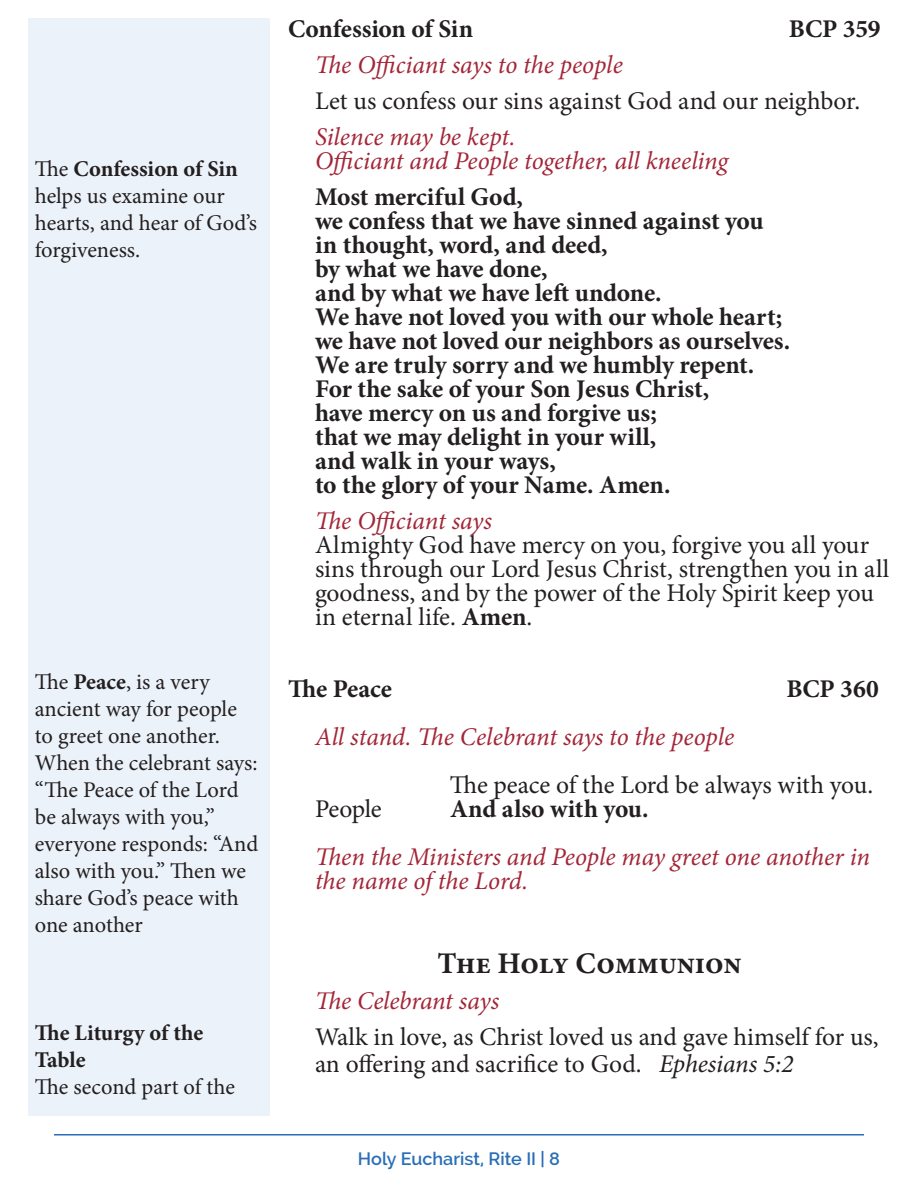
<style>
.page{position:relative;width:918px;height:1188px;background:#fff}
.page>*{position:absolute;margin:0;border:0;box-sizing:border-box;transform-origin:0 0}
.People{font:700 30px "Minion Pro";color:#231f20}
.Rubric{font:700 25.5px/24px "Minion Pro";letter-spacing:-.015em;color:#231f20}
.Section_Header{font:25.5px/24px "Minion Pro";letter-spacing:-.005em;color:#231f20}
.Rubric-2{font:italic 25.5px/24px "Minion Pro";letter-spacing:-.005em;color:#a32638}
.People-2{font:700 25.5px "Minion Pro";letter-spacing:-.01em;color:#231f20}
.Section_Header-2{font:italic 25.5px "Minion Pro";letter-spacing:-.015em;color:#a32638}
.t1{font:22.5px/27px "Minion Pro";letter-spacing:-.005em;color:#231f20}
.t2{font:700 22.5px "Minion Pro";letter-spacing:.005em;color:#231f20}
.t3{font:600 18px "Raleway";color:#296eb7}
.s1{font-weight:700}
.s2{font-style:italic}
</style>
<div class="page">
<hr style="left:54px;top:1134px;width:810px;height:2px;background:#296eb7">
<div style="left:28px;top:18px;width:242px;height:1098px;background:#ebf2f9"></div>
<p class="t1" style="left:35px;top:156px;width:224px">The <span class="s1">Confession of Sin </span>helps us examine our hearts, and hear of God’s forgiveness.</p>
<p class="t1" style="left:35px;top:669px;width:225px">The <span class="s1">Peace</span>, is a very ancient way for people to greet one another.<br>When the celebrant says: “The Peace of the Lord be always with you,” everyone responds: “And also with you.” Then we share God’s peace with one another</p>
<p class="t2" style="left:35px;top:1017px;width:170px">The Liturgy of the</p>
<p class="t2" style="left:35px;top:1044px;width:52px">Table</p>
<p class="t1" style="left:35px;top:1074px;width:202px">The second part of the</p>
<p class="People-2" style="left:288px;top:10px;width:187px">Confession of Sin</p>
<p class="People-2" style="left:789px;top:10px;width:93px">BCP 359</p>
<p class="Rubric-2" style="left:315px;top:52px;width:309px">The Officiant says to the people</p>
<p class="Section_Header" style="left:315px;top:89px;width:547px">Let us confess our sins against God and our neighbor.</p>
<p class="Rubric-2" style="left:315px;top:124px;width:202px">Silence may be kept.</p>
<p class="Rubric-2" style="left:315px;top:148px;width:415px">Officiant and People together, all kneeling</p>
<p class="Rubric" style="left:315px;top:184px;width:477px">Most merciful God,<br>we confess that we have sinned against you in thought, word, and deed,<br>by what we have done,<br>and by what we have left undone.<br>We have not loved you with our whole heart; we have not loved our neighbors as ourselves.<br>We are truly sorry and we humbly repent.<br>For the sake of your Son Jesus Christ,<br>have mercy on us and forgive us;<br>that we may delight in your will,<br>and walk in your ways,<br>to the glory of your Name. Amen.</p>
<p class="Rubric-2" style="left:315px;top:508px;width:178px">The Officiant says</p>
<p class="Section_Header" style="left:315px;top:533px;width:576px">Almighty God have mercy on you, forgive you all your sins through our Lord Jesus Christ, strengthen you in all goodness, and by the power of the Holy Spirit keep you in eternal life. <span class="s1">Amen</span>.</p>
<p class="Rubric" style="left:288px;top:676px;width:106px">The Peace</p>
<p class="Rubric" style="left:786px;top:676px;width:94px">BCP 360</p>
<p class="Rubric-2" style="left:315px;top:724px;width:421px">All stand. The Celebrant says to the people</p>
<p class="Section_Header" style="left:450px;top:773px;width:425px">The peace of the Lord be always with you.</p>
<p class="Section_Header" style="left:315px;top:797px;width:68px">People</p>
<p class="Rubric" style="left:450px;top:796px;width:200px">And also with you.</p>
<p class="Rubric-2" style="left:315px;top:844px;width:556px">Then the Ministers and People may greet one another in the name of the Lord.</p>
<p class="People" style="left:437px;top:942px;width:306px">The Holy Communion</p>
<p class="Section_Header-2" style="left:315px;top:983px;width:186px">The Celebrant says</p>
<p class="Section_Header" style="left:315px;top:1023px;width:565px;line-height:27px">Walk in love, as Christ loved us and gave himself for us, an offering and sacrifice to God. <span class="s2">Ephesians 5:2</span></p>
<p class="t3" style="left:358px;top:1149px;width:204px">Holy Eucharist, Rite II | 8</p>
</div>
